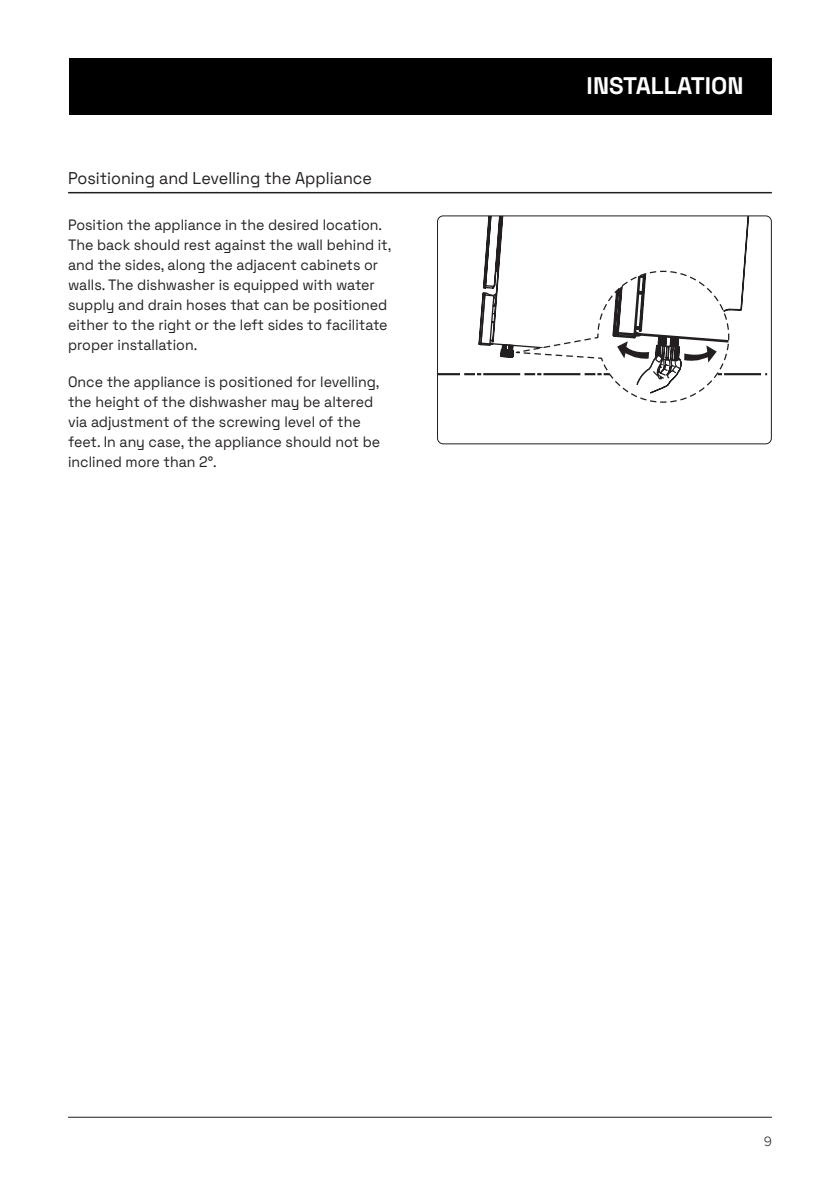
<style>
.page{position:relative;width:840px;height:1191px;background:#fff}
.page>*{position:absolute;margin:0;border:0;box-sizing:border-box;transform-origin:0 0}
.Sub_header{font:700 24px "Space Grotesk";color:#fff}
.t1{font:17px "Space Grotesk";color:#231f20;scale:.94 1}
.t2{font:15px/20px "Space Grotesk";color:#231f20;scale:.94 1}
.t3{font:300 14px "Proxima Nova";color:#231f20}
</style>
<div class="page">
<hr style="left:68px;top:1116px;width:703px;height:1px;background:#231f20">
<div style="left:69px;top:58px;width:702px;height:56px;background:#000"></div>
<hr style="left:68px;top:192px;width:703px;height:1px;background:#231f20">
<svg style="left:439px;top:217px;width:327px;height:186px"></svg>
<div style="left:437px;top:215px;width:334px;height:229px;border:1px solid #231f20;border-radius:6px"></div>
<p class="t1" style="left:68px;top:166px;width:324px">Positioning and Levelling the Appliance</p>
<p class="t2" style="left:68px;top:214px;width:345px">Position the appliance in the desired location.<br>The back should rest against the wall behind it, and the sides, along the adjacent cabinets or walls. The dishwasher is equipped with water supply and drain hoses that can be positioned either to the right or the left sides to facilitate proper installation.</p>
<p class="t2" style="left:68px;top:371px;width:333px">Once the appliance is positioned for levelling, the height of the dishwasher may be altered via adjustment of the screwing level of the feet. In any case, the appliance should not be inclined more than 2°.</p>
<p class="Sub_header" style="left:586px;top:68px;width:158px">INSTALLATION</p>
<p class="t3" style="left:763px;top:1130px;width:10px">9</p>
</div>
